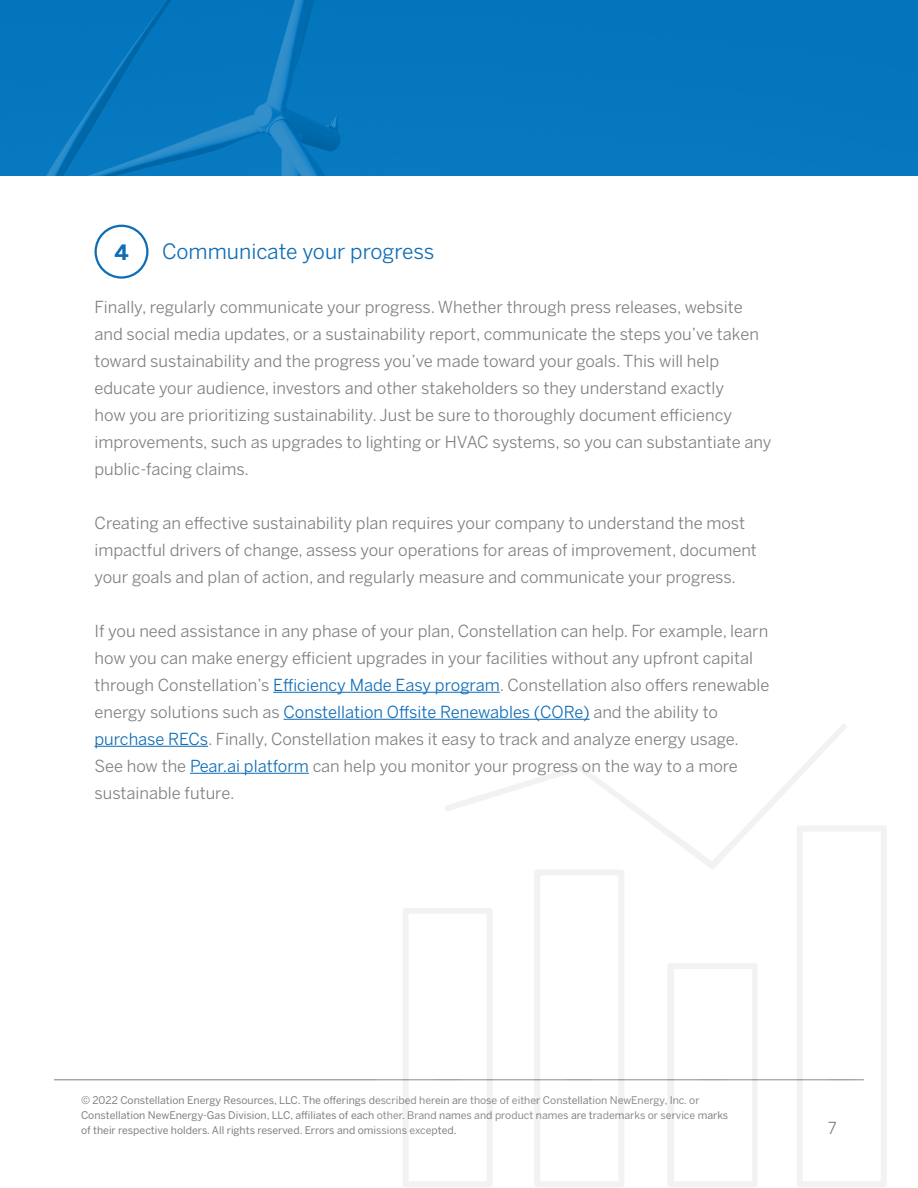
<style>
.page{position:relative;width:918px;height:1188px;background:#fff}
.page>*{position:absolute;margin:0;border:0;box-sizing:border-box;transform-origin:0 0}
.t1{font:21px "Benton Sans";color:#0d6cb6}
.t2{font:700 21px "Benton Sans";color:#0d6cb6}
.t3{font:16.5px/27px "Benton Sans";color:#7e8083}
.t4{font:10.5px/15px "Benton Sans";color:#7e8083}
.s1{color:#0d6cb6}
</style>
<div class="page">
<hr style="left:54px;top:1080px;width:810px;height:1px;background:#7e8083">
<div style="left:0;top:0;width:918px;height:176px;background:#0174bc"></div>
<svg style="left:376px;top:908px;width:120px;height:279px"></svg>
<svg style="left:496px;top:908px;width:133px;height:279px"></svg>
<svg style="left:629px;top:963px;width:129px;height:224px"></svg>
<svg style="left:758px;top:908px;width:129px;height:279px"></svg>
<svg style="left:408px;top:718px;width:479px;height:190px"></svg>
<hr style="left:273px;top:692px;width:227px;height:1px;background:#0d6cb6">
<hr style="left:284px;top:719px;width:306px;height:1px;background:#0d6cb6">
<hr style="left:94px;top:746px;width:114px;height:1px;background:#0d6cb6">
<hr style="left:190px;top:773px;width:119px;height:1px;background:#0d6cb6">
<div style="left:94px;top:225px;width:54px;height:54px;border:2px solid #0d6cb6;border-radius:50%"></div>
<p class="t1" style="left:162px;top:239px;width:274px">Communicate your progress</p>
<p class="t3" style="left:94px;top:293px;width:679px">Finally, regularly communicate your progress. Whether through press releases, website and social media updates, or a sustainability report, communicate the steps you’ve taken toward sustainability and the progress you’ve made toward your goals. This will help educate your audience, investors and other stakeholders so they understand exactly<br>how you are prioritizing sustainability. Just be sure to thoroughly document efficiency improvements, such as upgrades to lighting or HVAC systems, so you can substantiate any public-facing claims.</p>
<p class="t3" style="left:94px;top:509px;width:664px">Creating an effective sustainability plan requires your company to understand the most impactful drivers of change, assess your operations for areas of improvement, document your goals and plan of action, and regularly measure and communicate your progress.</p>
<p class="t3" style="left:94px;top:617px;width:677px">If you need assistance in any phase of your plan, Constellation can help. For example, learn how you can make energy efficient upgrades in your facilities without any upfront capital through Constellation’s <span class="s1">Efficiency Made Easy program</span>. Constellation also offers renewable energy solutions such as <span class="s1">Constellation Offsite Renewables (CORe)</span> and the ability to <span class="s1">purchase RECs</span>. Finally, Constellation makes it easy to track and analyze energy usage.<br>See how the <span class="s1">Pear.ai platform</span> can help you monitor your progress on the way to a more sustainable future.</p>
<p class="t2" style="left:114px;top:240px;width:16px">4</p>
<p class="t4" style="left:81px;top:1093px;width:649px">© 2022 Constellation Energy Resources, LLC. The offerings described herein are those of either Constellation NewEnergy, Inc. or<br>Constellation NewEnergy-Gas Division, LLC, affiliates of each other. Brand names and product names are trademarks or service marks of their respective holders. All rights reserved. Errors and omissions excepted.</p>
<p class="t3" style="left:828px;top:1114px;width:11px">7</p>
</div>
